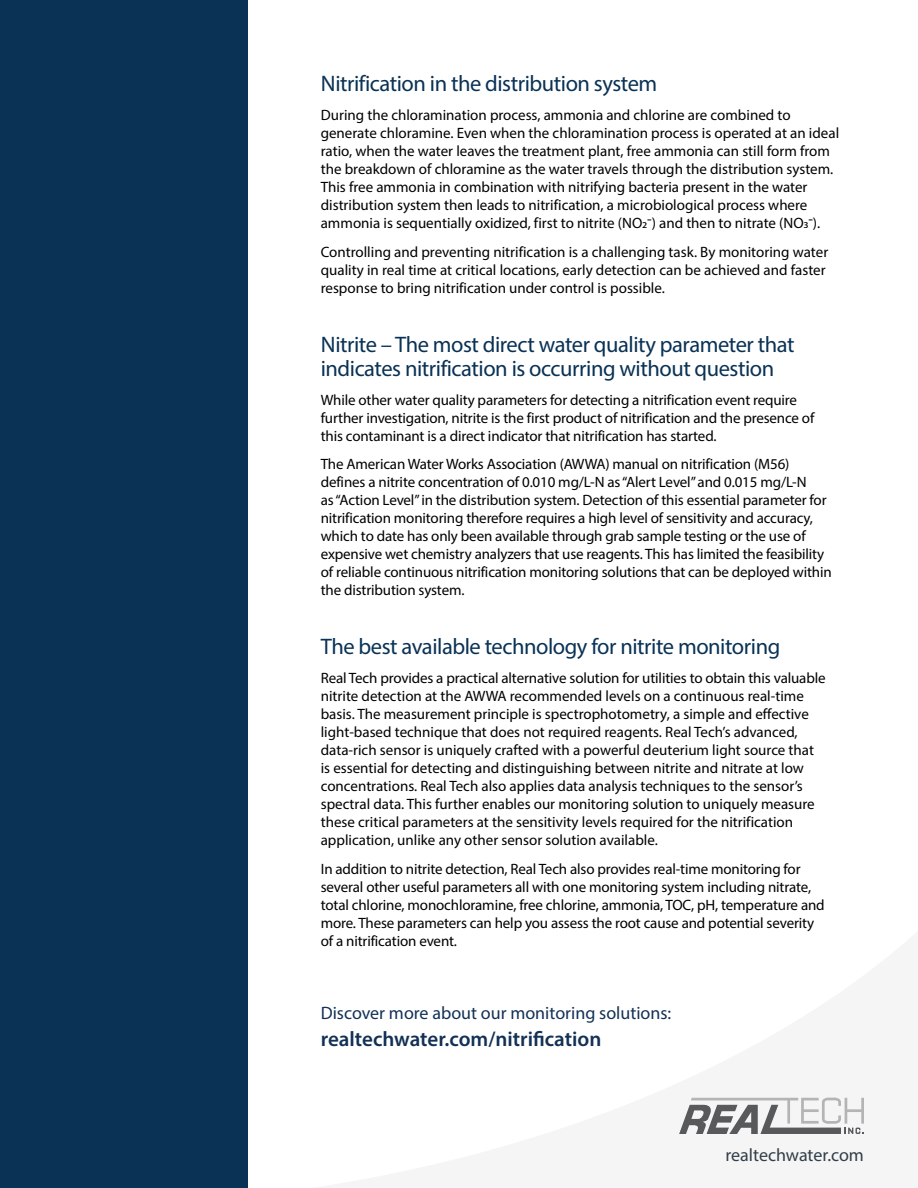
<style>
.page{position:relative;width:918px;height:1188px;background:#fff}
.page>*{position:absolute;margin:0;border:0;box-sizing:border-box;transform-origin:0 0}
.t1{font:22.5px/24px "Myriad Pro";letter-spacing:-.02em;color:#0a3255}
.t2{font:600 21px "Myriad Pro";color:#133156}
.t3{font:18px "Myriad Pro";color:#133156}
.t4{font:18px "Myriad Pro";color:#313e48}
.t5{font:15px/18px "Myriad Pro";letter-spacing:-.005em;color:#000}
</style>
<div class="page">
<svg style="left:679px;top:1098px;width:185px;height:36px"></svg>
<div style="left:0;top:0;width:248px;height:1188px;background:#0a3255"></div>
<h1 class="t1" style="left:321px;top:74px;width:338px">Nitrification in the distribution system</h1>
<p class="t5" style="left:321px;top:107px;width:520px">During the chloramination process, ammonia and chlorine are combined to generate chloramine. Even when the chloramination process is operated at an ideal ratio, when the water leaves the treatment plant, free ammonia can still form from the breakdown of chloramine as the water travels through the distribution system.<br>This free ammonia in combination with nitrifying bacteria present in the water distribution system then leads to nitrification, a microbiological process where ammonia is sequentially oxidized, first to nitrite (NO2-) and then to nitrate (NO3-).</p>
<p class="t5" style="left:321px;top:244px;width:509px">Controlling and preventing nitrification is a challenging task. By monitoring water quality in real time at critical locations, early detection can be achieved and faster response to bring nitrification under control is possible.</p>
<h1 class="t1" style="left:321px;top:334px;width:475px">Nitrite – The most direct water quality parameter that indicates nitrification is occurring without question</h1>
<p class="t5" style="left:321px;top:392px;width:495px">While other water quality parameters for detecting a nitrification event require further investigation, nitrite is the first product of nitrification and the presence of this contaminant is a direct indicator that nitrification has started.</p>
<p class="t5" style="left:321px;top:457px;width:513px">The American Water Works Association (AWWA) manual on nitrification (M56) defines a nitrite concentration of 0.010 mg/L-N as “Alert Level” and 0.015 mg/L-N<br>as “Action Level” in the distribution system. Detection of this essential parameter for nitrification monitoring therefore requires a high level of sensitivity and accuracy, which to date has only been available through grab sample testing or the use of expensive wet chemistry analyzers that use reagents. This has limited the feasibility of reliable continuous nitrification monitoring solutions that can be deployed within the distribution system.</p>
<h1 class="t1" style="left:321px;top:637px;width:461px">The best available technology for nitrite monitoring</h1>
<p class="t5" style="left:321px;top:670px;width:506px">Real Tech provides a practical alternative solution for utilities to obtain this valuable nitrite detection at the AWWA recommended levels on a continuous real-time basis. The measurement principle is spectrophotometry, a simple and effective light-based technique that does not required reagents. Real Tech’s advanced, data-rich sensor is uniquely crafted with a powerful deuterium light source that is essential for detecting and distinguishing between nitrite and nitrate at low concentrations. Real Tech also applies data analysis techniques to the sensor’s spectral data. This further enables our monitoring solution to uniquely measure these critical parameters at the sensitivity levels required for the nitrification application, unlike any other sensor solution available.</p>
<p class="t5" style="left:321px;top:861px;width:505px">In addition to nitrite detection, Real Tech also provides real-time monitoring for several other useful parameters all with one monitoring system including nitrate, total chlorine, monochloramine, free chlorine, ammonia, TOC, pH, temperature and more. These parameters can help you assess the root cause and potential severity of a nitrification event.</p>
<p class="t3" style="left:321px;top:1006px;width:352px">Discover more about our monitoring solutions:</p>
<h2 class="t2" style="left:321px;top:1030px;width:282px">realtechwater.com/nitrification</h2>
<p class="t4" style="left:726px;top:1148px;width:140px">realtechwater.com</p>
</div>
